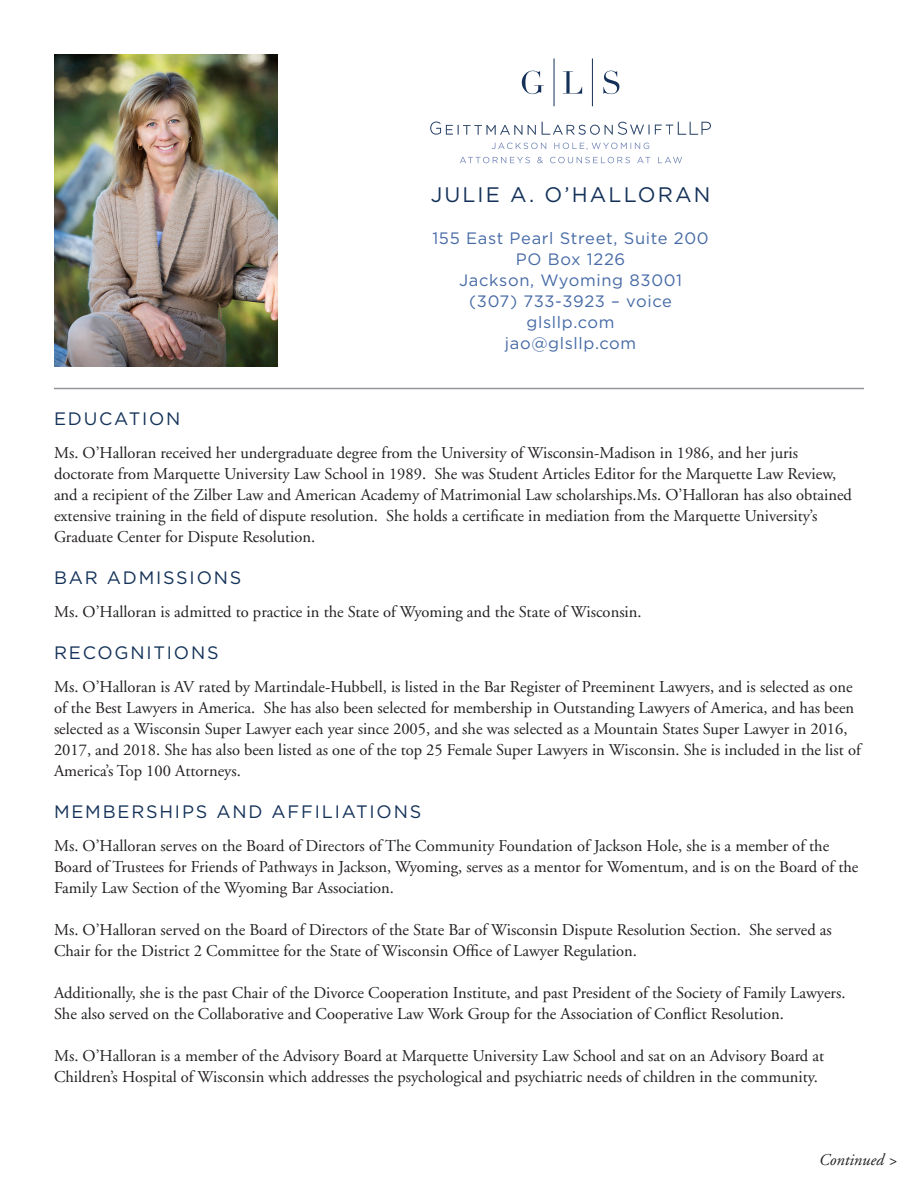
<style>
.page{position:relative;width:918px;height:1188px;background:#fff}
.page>*{position:absolute;margin:0;border:0;box-sizing:border-box;transform-origin:0 0}
.t1{font:21px "Gotham";letter-spacing:.1em;color:#143259}
.t2{font:18px "Gotham";letter-spacing:.1em;color:#143259}
.t3{font:16.5px/21px "Adobe Garamond";color:#231f20}
.t4{font:16.5px/21px "Gotham";letter-spacing:.04em;color:#466aa6;text-align:center}
.t5{font:italic 16.5px "Adobe Garamond";color:#231f20}
</style>
<div class="page">
<img style="left:54px;top:54px;width:223px;height:312px">
<hr style="left:54px;top:388px;width:810px;height:1px;background:#939598">
<svg style="left:522px;top:71px;width:97px;height:23px"></svg>
<hr style="left:554px;top:59px;width:1px;height:47px;background:#153159">
<hr style="left:592px;top:59px;width:1px;height:47px;background:#153159">
<svg style="left:430px;top:122px;width:106px;height:13px"></svg>
<svg style="left:542px;top:122px;width:169px;height:13px"></svg>
<svg style="left:460px;top:157px;width:222px;height:6px"></svg>
<svg style="left:492px;top:143px;width:157px;height:7px"></svg>
<p class="t1" style="left:431px;top:183px;width:281px">JULIE A. O’HALLORAN</p>
<p class="t4" style="left:432px;top:228px;width:278px">155 East Pearl Street, Suite 200</p>
<p class="t4" style="left:516px;top:249px;width:111px">PO Box 1226</p>
<p class="t4" style="left:459px;top:270px;width:225px">Jackson, Wyoming 83001</p>
<p class="t4" style="left:469px;top:291px;width:204px">(307) 733-3923 – voice</p>
<p class="t4" style="left:505px;top:312px;width:133px">glsllp.com jao@glsllp.com</p>
<p class="t2" style="left:54px;top:408px;width:128px">EDUCATION</p>
<p class="t3" style="left:54px;top:442px;width:800px">Ms. O’Halloran received her undergraduate degree from the University of Wisconsin-Madison in 1986, and her juris doctorate from Marquette University Law School in 1989. She was Student Articles Editor for the Marquette Law Review, and a recipient of the Zilber Law and American Academy of Matrimonial Law scholarships.Ms. O’Halloran has also obtained extensive training in the field of dispute resolution. She holds a certificate in mediation from the Marquette University’s Graduate Center for Dispute Resolution.</p>
<p class="t2" style="left:54px;top:567px;width:189px">BAR ADMISSIONS</p>
<p class="t3" style="left:54px;top:601px;width:589px">Ms. O’Halloran is admitted to practice in the State of Wyoming and the State of Wisconsin.</p>
<p class="t2" style="left:54px;top:642px;width:166px">RECOGNITIONS</p>
<p class="t3" style="left:54px;top:676px;width:808px">Ms. O’Halloran is AV rated by Martindale-Hubbell, is listed in the Bar Register of Preeminent Lawyers, and is selected as one of the Best Lawyers in America. She has also been selected for membership in Outstanding Lawyers of America, and has been selected as a Wisconsin Super Lawyer each year since 2005, and she was selected as a Mountain States Super Lawyer in 2016, 2017, and 2018. She has also been listed as one of the top 25 Female Super Lawyers in Wisconsin. She is included in the list of America’s Top 100 Attorneys.</p>
<p class="t2" style="left:54px;top:801px;width:369px">MEMBERSHIPS AND AFFILIATIONS</p>
<p class="t3" style="left:54px;top:835px;width:806px">Ms. O’Halloran serves on the Board of Directors of The Community Foundation of Jackson Hole, she is a member of the<br>Board of Trustees for Friends of Pathways in Jackson, Wyoming, serves as a mentor for Womentum, and is on the Board of the<br>Family Law Section of the Wyoming Bar Association.</p>
<p class="t3" style="left:54px;top:919px;width:779px">Ms. O’Halloran served on the Board of Directors of the State Bar of Wisconsin Dispute Resolution Section. She served as<br>Chair for the District 2 Committee for the State of Wisconsin Office of Lawyer Regulation.</p>
<p class="t3" style="left:54px;top:982px;width:793px">Additionally, she is the past Chair of the Divorce Cooperation Institute, and past President of the Society of Family Lawyers.<br>She also served on the Collaborative and Cooperative Law Work Group for the Association of Conflict Resolution.</p>
<p class="t3" style="left:54px;top:1045px;width:772px">Ms. O’Halloran is a member of the Advisory Board at Marquette University Law School and sat on an Advisory Board at<br>Children’s Hospital of Wisconsin which addresses the psychological and psychiatric needs of children in the community.</p>
<p class="t5" style="left:819px;top:1151px;width:80px">Continued &gt;</p>
</div>
